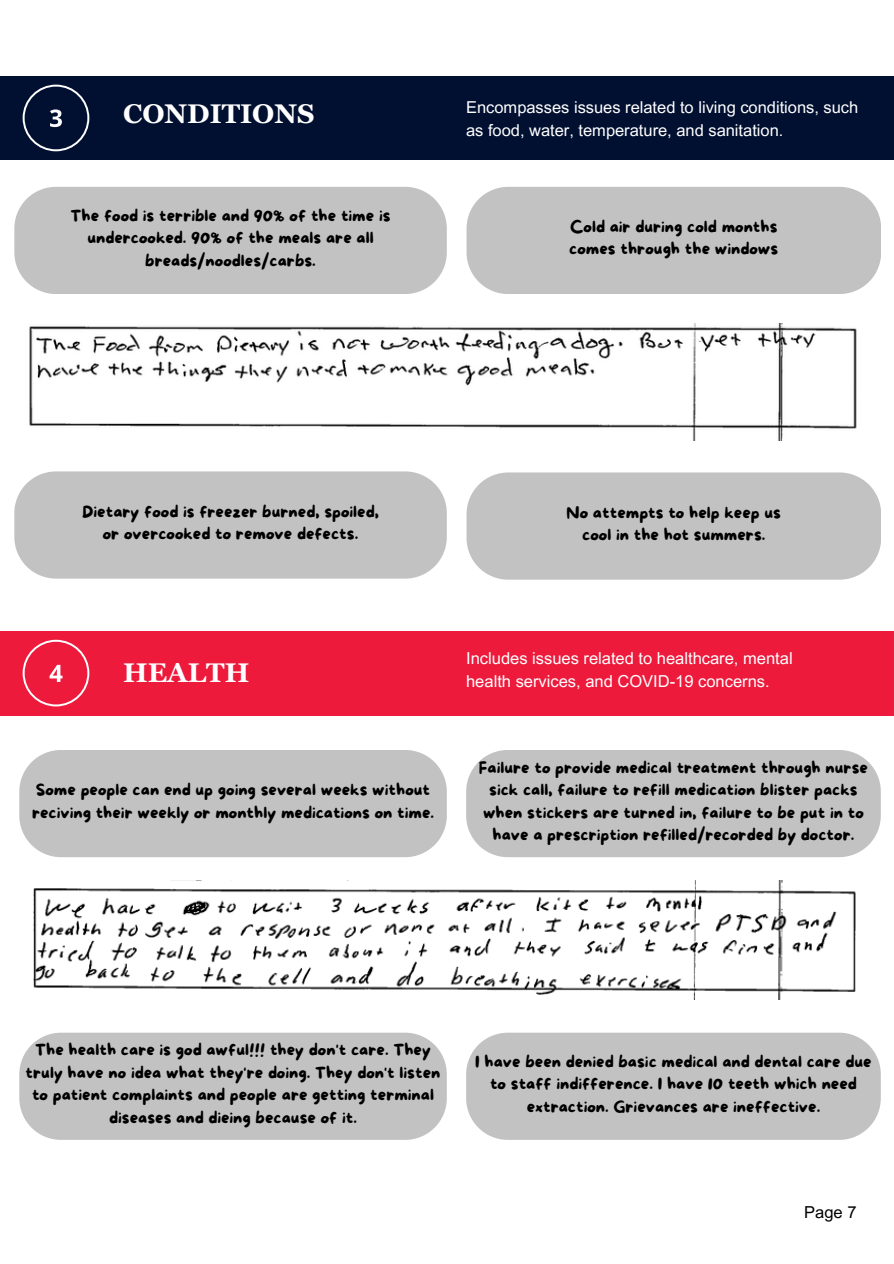
<style>
.page{position:relative;width:894px;height:1264px;background:#fff}
.page>*{position:absolute;margin:0;border:0;box-sizing:border-box;transform-origin:0 0}
.t1{font:700 27px "Georgia Pro";color:#fff}
.t2{font:16.5px/22.5px "More Sugar";color:#000;text-align:center}
.t3{font:16.5px/22.5px "Arial MT Pro";color:#fff}
.t4{font:16.5px "Arial MT Pro";color:#000}
</style>
<div class="page">
<div style="left:0;top:631px;width:893px;height:84px;background:#ed1a3c"></div>
<div style="left:466px;top:750px;width:414px;height:107px;background:#c2c2c2"></div>
<div style="left:19px;top:1032px;width:427px;height:107px;background:#c2c2c2"></div>
<div style="left:466px;top:1032px;width:414px;height:107px;background:#c2c2c2"></div>
<div style="left:0;top:76px;width:893px;height:84px;background:#010f30"></div>
<svg style="left:23px;top:85px;width:66px;height:66px"></svg>
<svg style="left:23px;top:639px;width:66px;height:67px"></svg>
<div style="left:19px;top:750px;width:427px;height:107px;background:#c2c2c2"></div>
<img style="left:33px;top:880px;width:823px;height:119px">
<div style="left:14px;top:187px;width:432px;height:107px;background:#c2c2c2"></div>
<div style="left:14px;top:471px;width:432px;height:107px;background:#c2c2c2"></div>
<div style="left:466px;top:187px;width:414px;height:107px;background:#c2c2c2"></div>
<div style="left:466px;top:472px;width:414px;height:107px;background:#c2c2c2"></div>
<img style="left:29px;top:323px;width:828px;height:117px">
<h1 class="t1" style="left:123px;top:99px;width:193px">CONDITIONS</h1>
<p class="t2" style="left:71px;top:205px;width:321px">The food is terrible and 90% of the time is undercooked. 90% of the meals are all breads/noodles/carbs.</p>
<p class="t3" style="left:466px;top:98px;width:393px">Encompasses issues related to living conditions, such as food, water, temperature, and sanitation.</p>
<p class="t2" style="left:569px;top:216px;width:210px;text-align:left">Cold air during cold months comes through the windows</p>
<p class="t2" style="left:82px;top:501px;width:298px">Dietary food is freezer burned, spoiled, or overcooked to remove defects.</p>
<p class="t2" style="left:566px;top:502px;width:216px">No attempts to help keep us cool in the hot summers.</p>
<h1 class="t1" style="left:123px;top:657px;width:128px">HEALTH</h1>
<p class="t2" style="left:32px;top:779px;width:403px;text-align:left">Some people can end up going several weeks without reciving their weekly or monthly medications on time.</p>
<p class="t3" style="left:466px;top:649px;width:328px">Includes issues related to healthcare, mental health services, and COVID-19 concerns.</p>
<p class="t2" style="left:479px;top:757px;width:390px">Failure to provide medical treatment through nurse sick call, failure to refill medication blister packs when stickers are turned in, failure to be put in to have a prescription refilled/recorded by doctor.</p>
<p class="t2" style="left:26px;top:1039px;width:416px">The health care is god awful!!! they don't care. They truly have no idea what they're doing. They don't listen to patient complaints and people are getting terminal diseases and dieing because of it.</p>
<p class="t2" style="left:475px;top:1050px;width:398px">I have been denied basic medical and dental care due to staff indifference. I have 10 teeth which need extraction. Grievances are ineffective.</p>
<p class="t4" style="left:804px;top:1205px;width:54px">Page 7</p>
</div>
